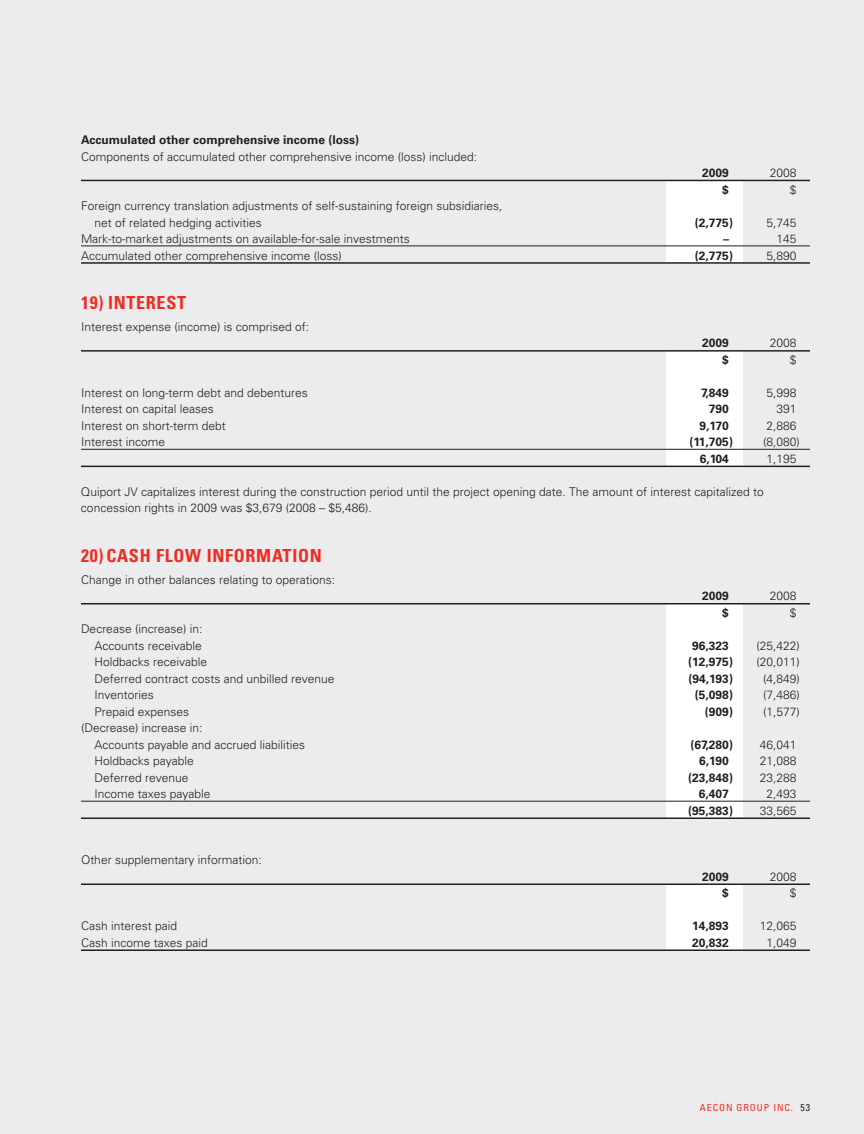
<style>
.page{position:relative;width:864px;height:1134px;background:#ececee}
.page>*{position:absolute;margin:0;border:0;box-sizing:border-box;transform-origin:0 0}
.t1{font:700 condensed 18px "Univers";letter-spacing:.04em;color:#ee2e22}
.t2{font:300 12px/16.5px "Univers";color:#231f20}
.t3{font:700 12px "Univers";color:#231f20}
.t4{font:condensed 9.75px "Univers";letter-spacing:.1em;color:#ee2e22}
.s1{color:#231f20}
</style>
<div class="page">
<div style="left:666px;top:884px;width:77px;height:66px;background:#fff"></div>
<div style="left:666px;top:603px;width:77px;height:215px;background:#fff"></div>
<div style="left:666px;top:351px;width:77px;height:115px;background:#fff"></div>
<div style="left:666px;top:180px;width:77px;height:83px;background:#fff"></div>
<hr style="left:81px;top:180px;width:729px;height:1px;background:#231f20">
<hr style="left:81px;top:246px;width:729px;height:1px;background:#231f20">
<hr style="left:81px;top:262px;width:729px;height:2px;background:#231f20">
<hr style="left:81px;top:350px;width:729px;height:2px;background:#231f20">
<hr style="left:81px;top:449px;width:729px;height:1px;background:#231f20">
<hr style="left:81px;top:466px;width:729px;height:1px;background:#231f20">
<hr style="left:81px;top:603px;width:729px;height:1px;background:#231f20">
<hr style="left:81px;top:801px;width:729px;height:1px;background:#231f20">
<hr style="left:81px;top:818px;width:729px;height:1px;background:#231f20">
<hr style="left:81px;top:884px;width:729px;height:1px;background:#231f20">
<hr style="left:81px;top:950px;width:729px;height:1px;background:#231f20">
<p class="t3" style="left:81px;top:133px;width:280px">Accumulated other comprehensive income (loss)</p>
<p class="t2" style="left:81px;top:148px;width:398px">Components of accumulated other comprehensive income (loss) included:</p>
<p class="t2" style="left:94px;top:198px;width:409px;text-indent:-14px">Foreign currency translation adjustments of self-sustaining foreign subsidiaries, net of related hedging activities</p>
<p class="t3" style="left:702px;top:166px;width:28px">2009</p>
<p class="t2" style="left:770px;top:165px;width:28px">2008</p>
<p class="t3" style="left:722px;top:182px;width:8px">$</p>
<p class="t2" style="left:790px;top:181px;width:8px">$</p>
<p class="t3" style="left:695px;top:215px;width:40px">(2,775)</p>
<p class="t2" style="left:766px;top:214px;width:32px">5,745</p>
<p class="t2" style="left:81px;top:231px;width:330px">Mark-to-market adjustments on available-for-sale investments</p>
<p class="t3" style="left:723px;top:232px;width:7px">–</p>
<p class="t2" style="left:776px;top:231px;width:22px">145</p>
<p class="t2" style="left:81px;top:247px;width:262px">Accumulated other comprehensive income (loss)</p>
<p class="t3" style="left:695px;top:248px;width:40px">(2,775)</p>
<p class="t2" style="left:766px;top:247px;width:32px">5,890</p>
<h1 class="t1" style="left:81px;top:292px;width:106px">19) INTEREST</h1>
<p class="t2" style="left:81px;top:318px;width:230px">Interest expense (income) is comprised of:</p>
<p class="t3" style="left:702px;top:336px;width:28px">2009</p>
<p class="t2" style="left:770px;top:335px;width:28px">2008</p>
<p class="t3" style="left:722px;top:353px;width:8px">$</p>
<p class="t2" style="left:790px;top:351px;width:8px">$</p>
<p class="t2" style="left:81px;top:384px;width:228px">Interest on long-term debt and debentures</p>
<p class="t3" style="left:701px;top:386px;width:29px">7,849</p>
<p class="t2" style="left:766px;top:384px;width:32px">5,998</p>
<p class="t2" style="left:81px;top:401px;width:134px">Interest on capital leases</p>
<p class="t3" style="left:709px;top:402px;width:22px">790</p>
<p class="t2" style="left:776px;top:401px;width:22px">391</p>
<p class="t2" style="left:81px;top:417px;width:146px">Interest on short-term debt</p>
<p class="t3" style="left:699px;top:419px;width:31px">9,170</p>
<p class="t2" style="left:766px;top:417px;width:32px">2,886</p>
<p class="t2" style="left:81px;top:434px;width:86px">Interest income</p>
<p class="t3" style="left:689px;top:435px;width:45px">(11,705)</p>
<p class="t2" style="left:763px;top:434px;width:38px">(8,080)</p>
<p class="t3" style="left:700px;top:452px;width:31px">6,104</p>
<p class="t2" style="left:766px;top:450px;width:32px">1,195</p>
<p class="t2" style="left:81px;top:483px;width:684px">Quiport JV capitalizes interest during the construction period until the project opening date. The amount of interest capitalized to concession rights in 2009 was $3,679 (2008 – $5,486).</p>
<h1 class="t1" style="left:81px;top:544px;width:88px">20) CASH FLOW</h1>
<h1 class="t1" style="left:207px;top:544px;width:12px">INFORMATION</h1>
<p class="t2" style="left:81px;top:571px;width:256px">Change in other balances relating to operations:</p>
<p class="t3" style="left:702px;top:589px;width:28px">2009</p>
<p class="t2" style="left:770px;top:588px;width:28px">2008</p>
<p class="t3" style="left:722px;top:606px;width:8px">$</p>
<p class="t2" style="left:790px;top:604px;width:8px">$</p>
<p class="t2" style="left:81px;top:621px;width:123px;text-align:right">Decrease (increase) in:<br>Accounts receivable</p>
<p class="t3" style="left:692px;top:639px;width:38px">96,323</p>
<p class="t2" style="left:756px;top:637px;width:45px">(25,422)</p>
<p class="t2" style="left:94px;top:654px;width:114px">Holdbacks receivable</p>
<p class="t3" style="left:688px;top:655px;width:46px">(12,975)</p>
<p class="t2" style="left:756px;top:654px;width:45px">(20,011)</p>
<p class="t2" style="left:94px;top:670px;width:242px">Deferred contract costs and unbilled revenue</p>
<p class="t3" style="left:689px;top:672px;width:46px">(94,193)</p>
<p class="t2" style="left:763px;top:670px;width:38px">(4,849)</p>
<p class="t2" style="left:94px;top:687px;width:61px">Inventories</p>
<p class="t3" style="left:695px;top:688px;width:40px">(5,098)</p>
<p class="t2" style="left:763px;top:687px;width:38px">(7,486)</p>
<p class="t2" style="left:94px;top:703px;width:96px">Prepaid expenses</p>
<p class="t3" style="left:705px;top:705px;width:30px">(909)</p>
<p class="t2" style="left:763px;top:703px;width:38px">(1,577)</p>
<p class="t2" style="left:94px;top:720px;width:212px;text-indent:-14px">(Decrease) increase in:<br>Accounts payable and accrued liabilities</p>
<p class="t3" style="left:690px;top:738px;width:44px">(67,280)</p>
<p class="t2" style="left:760px;top:736px;width:38px">46,041</p>
<p class="t2" style="left:94px;top:753px;width:101px">Holdbacks payable</p>
<p class="t3" style="left:699px;top:754px;width:31px">6,190</p>
<p class="t2" style="left:760px;top:753px;width:38px">21,088</p>
<p class="t2" style="left:94px;top:769px;width:96px">Deferred revenue</p>
<p class="t3" style="left:688px;top:771px;width:46px">(23,848)</p>
<p class="t2" style="left:760px;top:769px;width:38px">23,288</p>
<p class="t2" style="left:94px;top:786px;width:118px">Income taxes payable</p>
<p class="t3" style="left:699px;top:787px;width:32px">6,407</p>
<p class="t2" style="left:766px;top:786px;width:32px">2,493</p>
<p class="t3" style="left:688px;top:804px;width:46px">(95,383)</p>
<p class="t2" style="left:760px;top:802px;width:38px">33,565</p>
<p class="t2" style="left:81px;top:852px;width:182px">Other supplementary information:</p>
<p class="t3" style="left:702px;top:870px;width:28px">2009</p>
<p class="t2" style="left:770px;top:868px;width:28px">2008</p>
<p class="t3" style="left:722px;top:886px;width:8px">$</p>
<p class="t2" style="left:790px;top:885px;width:8px">$</p>
<p class="t2" style="left:81px;top:918px;width:98px">Cash interest paid</p>
<p class="t3" style="left:692px;top:919px;width:38px">14,893</p>
<p class="t2" style="left:760px;top:918px;width:38px">12,065</p>
<p class="t2" style="left:81px;top:934px;width:128px">Cash income taxes paid</p>
<p class="t3" style="left:692px;top:936px;width:38px">20,832</p>
<p class="t2" style="left:766px;top:934px;width:32px">1,049</p>
<p class="t4" style="left:700px;top:1101px;width:112px">AECON GROUP INC. <span class="s1">53</span></p>
</div>
